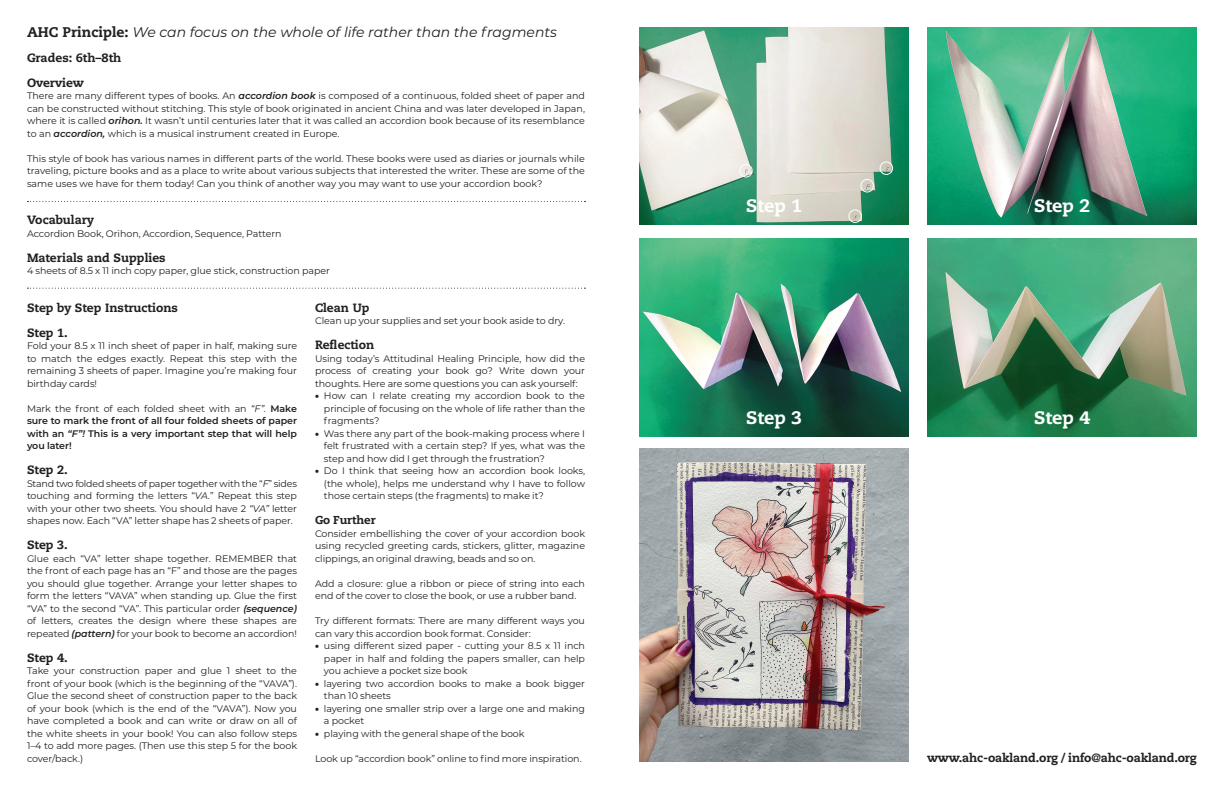
<style>
.page{position:relative;width:1224px;height:792px;background:#fff}
.page>*{position:absolute;margin:0;border:0;box-sizing:border-box;transform-origin:0 0}
.t1{font:800 18px "Caecilia";color:#fff}
.t2{font:italic 14px "Montserrat";color:#231f20}
.t3{font:800 12px "Caecilia";color:#231f20}
.t4{font:800 11.5px "Caecilia";letter-spacing:-.005em;color:#231f20}
.t5{font:9.5px/12.5px "Montserrat";letter-spacing:-.005em;color:#231f20;text-align:justify}
.t6{font:600 9.5px/12.5px "Montserrat";letter-spacing:-.005em;color:#231f20;text-align:justify}
.s1{font-family:"Caecilia";font-weight:800;font-style:normal}
.s2{font-weight:600;font-style:italic}
.s3{font-weight:400}
.s4{font-weight:400;font-style:italic}
.s5{font-style:italic}
.s6{font-weight:900}
</style>
<div class="page">
<img style="left:639px;top:27px;width:270px;height:198px">
<img style="left:927px;top:27px;width:270px;height:198px">
<img style="left:639px;top:239px;width:270px;height:198px">
<img style="left:927px;top:239px;width:270px;height:198px">
<div style="left:739px;top:164px;width:13px;height:13px;border:1px solid #fff;border-radius:50%"></div>
<div style="left:880px;top:162px;width:13px;height:13px;border:1px solid #fff;border-radius:50%"></div>
<div style="left:861px;top:179px;width:13px;height:13px;border:1px solid #fff;border-radius:50%"></div>
<div style="left:849px;top:210px;width:13px;height:13px;border:1px solid #fff;border-radius:50%"></div>
<svg style="left:28px;top:201px;width:557px;height:1px"></svg>
<svg style="left:28px;top:288px;width:557px;height:1px"></svg>
<img style="left:639px;top:449px;width:270px;height:313px">
<p class="t2" style="left:27px;top:22px;width:532px"><span class="s1">AHC Principle:</span> We can focus on the whole of life rather than the fragments</p>
<p class="t3" style="left:27px;top:50px;width:96px">Grades: 6th–8th</p>
<p class="t3" style="left:27px;top:75px;width:58px">Overview</p>
<p class="t5" style="left:27px;top:89px;width:560px">There are many different types of books. An <span class="s2">accordion book</span> is composed of a continuous, folded sheet of paper and can be constructed without stitching. This style of book originated in ancient China and was later developed in Japan, where it is called <span class="s2">orihon.</span> It wasn’t until centuries later that it was called an accordion book because of its resemblance to an <span class="s2">accordion,</span> which is a musical instrument created in Europe.</p>
<p class="t5" style="left:27px;top:152px;width:560px">This style of book has various names in different parts of the world. These books were used as diaries or journals while traveling, picture books and as a place to write about various subjects that interested the writer. These are some of the same uses we have for them today! Can you think of another way you may want to use your accordion book?</p>
<p class="t3" style="left:27px;top:213px;width:69px">Vocabulary</p>
<p class="t5" style="left:27px;top:227px;width:256px">Accordion Book, Orihon, Accordion, Sequence, Pattern</p>
<p class="t3" style="left:27px;top:250px;width:140px">Materials and Supplies</p>
<p class="t5" style="left:27px;top:264px;width:304px">4 sheets of 8.5 x 11 inch copy paper, glue stick, construction paper</p>
<p class="t3" style="left:27px;top:300px;width:153px">Step by Step Instructions</p>
<p class="t3" style="left:27px;top:325px;width:42px">Step 1.</p>
<p class="t5" style="left:27px;top:339px;width:272px">Fold your 8.5 x 11 inch sheet of paper in half, making sure to match the edges exactly. Repeat this step with the remaining 3 sheets of paper. Imagine you’re making four birthday cards!</p>
<p class="t6" style="left:27px;top:402px;width:272px"><span class="s3">Mark the front of each folded sheet with an</span> <span class="s4">“F”.</span> Make sure to mark the front of all four folded sheets of paper with an <span class="s5">“F”!</span> This is a very important step that will help you later!</p>
<p class="t3" style="left:27px;top:463px;width:42px">Step 2.</p>
<p class="t5" style="left:27px;top:477px;width:272px">Stand two folded sheets of paper together with the “<span class="s5">F</span>” sides touching and forming the letters “<span class="s5">VA.</span>” Repeat this step with your other two sheets. You should have 2 <span class="s5">“VA”</span> letter shapes now. Each “VA” letter shape has 2 sheets of paper.</p>
<p class="t3" style="left:27px;top:538px;width:42px">Step 3.</p>
<p class="t5" style="left:27px;top:552px;width:272px">Glue each “VA” letter shape together. REMEMBER that the front of each page has an “F” and those are the pages you should glue together. Arrange your letter shapes to form the letters “VAVA” when standing up. Glue the first “VA” to the second “VA”. This particular order <span class="s2">(sequence) </span>of letters, creates the design where these shapes are repeated <span class="s2">(pattern)</span> for your book to become an accordion!</p>
<p class="t3" style="left:27px;top:650px;width:42px">Step 4.</p>
<p class="t5" style="left:27px;top:664px;width:272px">Take your construction paper and glue 1 sheet to the front of your book (which is the beginning of the “VAVA”).<br>Glue the second sheet of construction paper to the back of your book (which is the end of the “VAVA”). Now you have completed a book and can write or draw on all of the white sheets in your book! You can also follow steps 1–4 to add more pages. (Then use this step 5 for the book cover/back.)</p>
<p class="t3" style="left:315px;top:300px;width:56px">Clean Up</p>
<p class="t5" style="left:315px;top:314px;width:252px">Clean up your supplies and set your book aside to dry.</p>
<p class="t3" style="left:315px;top:338px;width:61px">Reflection</p>
<p class="t5" style="left:315px;top:352px;width:272px">Using today’s Attitudinal Healing Principle, how did the process of creating your book go? Write down your thoughts. Here are some questions you can ask yourself:</p>
<p class="t5" style="left:324px;top:389px;width:263px;text-indent:-9px"><span class="s6">•</span> How can I relate creating my accordion book to the principle of focusing on the whole of life rather than the fragments?</p>
<p class="t5" style="left:324px;top:427px;width:263px;text-indent:-9px"><span class="s6">•</span> Was there any part of the book-making process where I felt frustrated with a certain step? If yes, what was the step and how did I get through the frustration?</p>
<p class="t5" style="left:324px;top:464px;width:263px;text-indent:-9px"><span class="s6">•</span> Do I think that seeing how an accordion book looks, (the whole), helps me understand why I have to follow those certain steps (the fragments) to make it?</p>
<p class="t4" style="left:315px;top:513px;width:62px">Go Further</p>
<p class="t5" style="left:315px;top:527px;width:272px">Consider embellishing the cover of your accordion book using recycled greeting cards, stickers, glitter, magazine clippings, an original drawing, beads and so on.</p>
<p class="t5" style="left:315px;top:577px;width:272px">Add a closure: glue a ribbon or piece of string into each end of the cover to close the book, or use a rubber band.</p>
<p class="t5" style="left:315px;top:614px;width:272px">Try different formats: There are many different ways you can vary this accordion book format. Consider:</p>
<p class="t5" style="left:324px;top:639px;width:263px;text-indent:-9px"><span class="s6">•</span> using different sized paper - cutting your 8.5 x 11 inch paper in half and folding the papers smaller, can help you achieve a pocket size book</p>
<p class="t5" style="left:324px;top:677px;width:263px;text-indent:-9px"><span class="s6">•</span> layering two accordion books to make a book bigger than 10 sheets</p>
<p class="t5" style="left:324px;top:702px;width:263px;text-indent:-9px"><span class="s6">•</span> layering one smaller strip over a large one and making a pocket</p>
<p class="t5" style="left:315px;top:727px;width:211px"><span class="s6">•</span> playing with the general shape of the book</p>
<p class="t5" style="left:315px;top:752px;width:268px">Look up “accordion book” online to find more inspiration.</p>
<p class="t1" style="left:746px;top:195px;width:57px">Step 1</p>
<p class="t1" style="left:1034px;top:195px;width:57px">Step 2</p>
<p class="t1" style="left:746px;top:406px;width:57px">Step 3</p>
<p class="t1" style="left:1034px;top:406px;width:57px">Step 4</p>
<p class="t3" style="left:927px;top:750px;width:271px">www.ahc-oakland.org / info@ahc-oakland.org</p>
</div>
